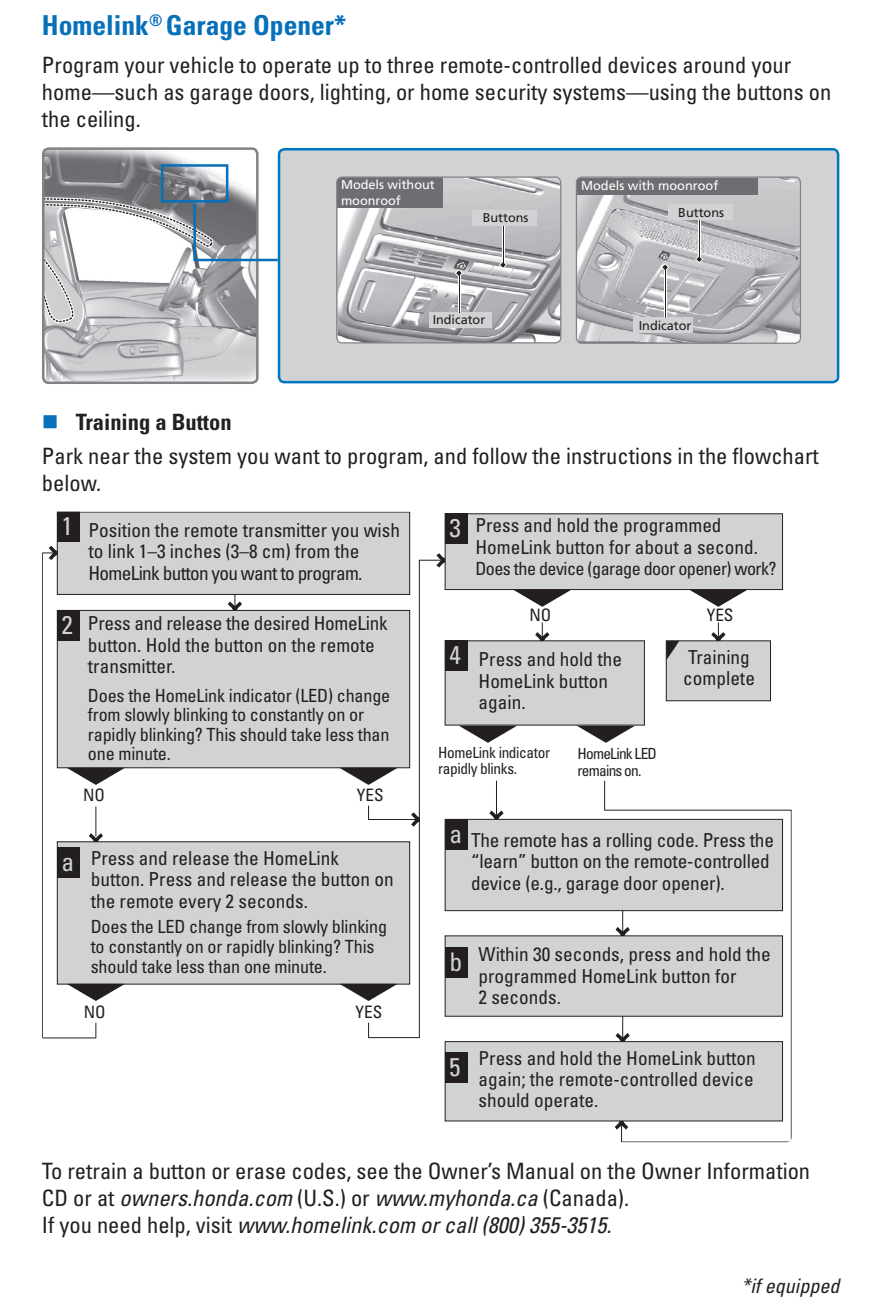
<style>
.page{position:relative;width:883px;height:1305px;background:#fff}
.page>*{position:absolute;margin:0;border:0;box-sizing:border-box;transform-origin:0 0}
.t1{font:700 condensed 27.5px "Univers LT Std";color:#0770ba}
.t2{font:condensed 25.75px "Univers LT Std";color:#d1d2d4}
.t3{font:condensed 22.5px/27px "Univers LT Std";color:#231f20}
.t4{font:700 condensed 22.5px "Univers LT Std";color:#231f20}
.t5{font:italic condensed 20px "Univers LT Std";color:#231f20}
.t6{font:condensed 19.25px/21.5px "Univers LT Std";color:#231f20}
.t7{font:condensed 18.25px/19.5px "Univers LT Std";letter-spacing:-.01em;color:#231f20}
.t8{font:condensed 18.25px "Univers LT Std";letter-spacing:-.03em;color:#231f20}
.t9{font:condensed 17px "Univers LT Std";color:#231f20}
.t10{font:condensed 15.25px/16px "Univers LT Std";letter-spacing:-.025em;color:#231f20}
.t11{font:condensed 15.25px/16px "Univers LT Std";letter-spacing:-.05em;color:#231f20}
.t12{font:12.75px/16px "Frutiger LT Std";color:#fff}
.t13{font:12.75px "Frutiger LT Std";letter-spacing:-.005em;color:#201d1e}
.s1{font-style:italic}
</style>
<div class="page">
<div style="left:279px;top:149px;width:558px;height:233px;background:#d1d2d4;border-radius:5px"></div>
<div style="left:277px;top:148px;width:561px;height:235px;border:2px solid #0077c0;border-radius:5px"></div>
<svg style="left:337px;top:178px;width:223px;height:165px"></svg>
<hr style="left:502px;top:226px;width:1px;height:38px;background:#231f20">
<div style="left:336px;top:176px;width:225px;height:167px;border:1px solid #808285;border-radius:5px"></div>
<img style="left:45px;top:150px;width:172px;height:231px">
<img style="left:217px;top:193px;width:40px;height:190px">
<img style="left:151px;top:150px;width:104px;height:43px">
<div style="left:42px;top:147px;width:216px;height:237px;border:2px solid #808285;border-radius:5px"></div>
<svg style="left:577px;top:177px;width:223px;height:166px"></svg>
<hr style="left:698px;top:220px;width:1px;height:38px;background:#231f20">
<div style="left:575px;top:176px;width:225px;height:168px;border:1px solid #808285;border-radius:5px"></div>
<div style="left:161px;top:164px;width:67px;height:38px;border:2px solid #0770ba"></div>
<svg style="left:43px;top:197px;width:237px;height:126px"></svg>
<div style="left:57px;top:841px;width:353px;height:143px;background:#d1d2d4;border:1px solid #231f20"></div>
<div style="left:665px;top:640px;width:105px;height:61px;background:#d1d2d4;border:1px solid #231f20"></div>
<div style="left:57px;top:512px;width:352px;height:82px;background:#d1d2d4"></div>
<div style="left:57px;top:610px;width:353px;height:158px;background:#d1d2d4;border:1px solid #231f20"></div>
<div style="left:444px;top:819px;width:338px;height:91px;background:#d1d2d4"></div>
<div style="left:444px;top:935px;width:338px;height:81px;background:#d1d2d4"></div>
<div style="left:444px;top:513px;width:338px;height:76px;background:#d1d2d4"></div>
<div style="left:444px;top:1041px;width:338px;height:80px;background:#d1d2d4"></div>
<svg style="left:67px;top:983px;width:19px;height:12px"></svg>
<svg style="left:67px;top:767px;width:58px;height:17px"></svg>
<svg style="left:339px;top:767px;width:58px;height:17px"></svg>
<svg style="left:688px;top:589px;width:59px;height:17px"></svg>
<div style="left:57px;top:511px;width:23px;height:31px;background:#231f20"></div>
<div style="left:57px;top:610px;width:23px;height:30px;background:#231f20"></div>
<div style="left:57px;top:847px;width:23px;height:30px;background:#231f20"></div>
<div style="left:445px;top:513px;width:22px;height:30px;background:#231f20"></div>
<hr style="left:418px;top:560px;width:1px;height:477px;background:#231f20">
<svg style="left:419px;top:559px;width:15px;height:1px"></svg>
<svg style="left:434px;top:550px;width:198px;height:259px"></svg>
<svg style="left:532px;top:622px;width:19px;height:22px"></svg>
<hr style="left:496px;top:780px;width:1px;height:39px;background:#231f20">
<hr style="left:604px;top:780px;width:1px;height:30px;background:#231f20">
<svg style="left:486px;top:808px;width:20px;height:1px"></svg>
<svg style="left:612px;top:630px;width:115px;height:413px"></svg>
<svg style="left:225px;top:594px;width:19px;height:18px"></svg>
<hr style="left:95px;top:806px;width:1px;height:30px;background:#231f20">
<svg style="left:86px;top:809px;width:544px;height:322px"></svg>
<hr style="left:42px;top:1037px;width:54px;height:1px;background:#231f20">
<hr style="left:42px;top:553px;width:1px;height:484px;background:#231f20">
<svg style="left:42px;top:546px;width:16px;height:16px"></svg>
<hr style="left:368px;top:1037px;width:51px;height:1px;background:#231f20">
<svg style="left:368px;top:805px;width:1px;height:14px"></svg>
<hr style="left:368px;top:819px;width:51px;height:1px;background:#231f20">
<hr style="left:604px;top:809px;width:186px;height:1px;background:#231f20">
<hr style="left:790px;top:809px;width:1px;height:332px;background:#231f20">
<hr style="left:621px;top:1141px;width:170px;height:1px;background:#231f20">
<h1 class="t1" style="left:42px;top:8px;width:306px">Homelink<sup>®</sup> Garage Opener*</h1>
<p class="t3" style="left:42px;top:51px;width:790px">Program your vehicle to operate up to three remote-controlled devices around your home—such as garage doors, lighting, or home security systems—using the buttons on the ceiling.</p>
<p class="t12" style="left:341px;top:176px;width:95px">Models without moonroof</p>
<p class="t13" style="left:482px;top:210px;width:47px">Buttons</p>
<p class="t13" style="left:432px;top:312px;width:54px">Indicator</p>
<p class="t12" style="left:581px;top:177px;width:138px">Models with moonroof</p>
<p class="t13" style="left:677px;top:205px;width:47px">Buttons</p>
<p class="t13" style="left:638px;top:318px;width:54px">Indicator</p>
<p class="t4" style="left:76px;top:408px;width:157px">Training a Button</p>
<p class="t3" style="left:42px;top:442px;width:778px">Park near the system you want to program, and follow the instructions in the flowchart below.</p>
<h2 class="t2" style="left:62px;top:510px;width:13px">1</h2>
<p class="t6" style="left:88px;top:519px;width:313px">Position the remote transmitter you wish to link 1–3 inches (3–8 cm) from the<br>HomeLink button you want to program.</p>
<h2 class="t2" style="left:62px;top:608px;width:13px">2</h2>
<p class="t6" style="left:88px;top:612px;width:301px">Press and release the desired HomeLink button. Hold the button on the remote transmitter.</p>
<p class="t7" style="left:88px;top:685px;width:304px">Does the HomeLink indicator (LED) change from slowly blinking to constantly on or rapidly blinking? This should take less than one minute.</p>
<p class="t9" style="left:83px;top:783px;width:23px">NO</p>
<p class="t9" style="left:357px;top:783px;width:28px">YES</p>
<h2 class="t2" style="left:62px;top:845px;width:14px">a</h2>
<p class="t6" style="left:91px;top:847px;width:304px">Press and release the HomeLink button. Press and release the button on the remote every 2 seconds.</p>
<p class="t7" style="left:91px;top:916px;width:298px">Does the LED change from slowly blinking to constantly on or rapidly blinking? This should take less than one minute.</p>
<p class="t9" style="left:84px;top:1000px;width:23px">NO</p>
<p class="t9" style="left:355px;top:1000px;width:28px">YES</p>
<h2 class="t2" style="left:449px;top:511px;width:13px">3</h2>
<h2 class="t2" style="left:449px;top:638px;width:13px">4</h2>
<p class="t6" style="left:475px;top:514px;width:284px">Press and hold the programmed<br>HomeLink button for about a second.</p>
<p class="t8" style="left:475px;top:557px;width:302px">Does the device (garage door opener) work?</p>
<p class="t9" style="left:529px;top:604px;width:23px">NO</p>
<p class="t9" style="left:706px;top:604px;width:28px">YES</p>
<p class="t6" style="left:478px;top:648px;width:145px">Press and hold the<br>HomeLink button again.</p>
<p class="t6" style="left:682px;top:646px;width:73px">Training complete</p>
<p class="t10" style="left:438px;top:744px;width:113px">HomeLink indicator rapidly blinks.</p>
<p class="t11" style="left:577px;top:745px;width:81px">HomeLink LED remains on.</p>
<h2 class="t2" style="left:449px;top:817px;width:14px">a</h2>
<p class="t6" style="left:470px;top:829px;width:304px">The remote has a rolling code. Press the “learn” button on the remote-controlled device (e.g., garage door opener).</p>
<h2 class="t2" style="left:449px;top:945px;width:14px">b</h2>
<p class="t6" style="left:478px;top:943px;width:293px">Within 30 seconds, press and hold the programmed HomeLink button for<br>2 seconds.</p>
<h2 class="t2" style="left:449px;top:1050px;width:13px">5</h2>
<p class="t6" style="left:478px;top:1047px;width:278px;text-align:justify">Press and hold the HomeLink button again; the remote-controlled device should operate.</p>
<p class="t3" style="left:42px;top:1156px;width:769px">To retrain a button or erase codes, see the Owner’s Manual on the Owner Information<br>CD or at <span class="s1">owners.honda.com</span> (U.S.) or <span class="s1">www.myhonda.ca</span> (Canada).<br>If you need help, visit <span class="s1">www.homelink.com or call (800) 355-3515.</span></p>
<p class="t5" style="left:741px;top:1272px;width:99px">*if equipped</p>
</div>
